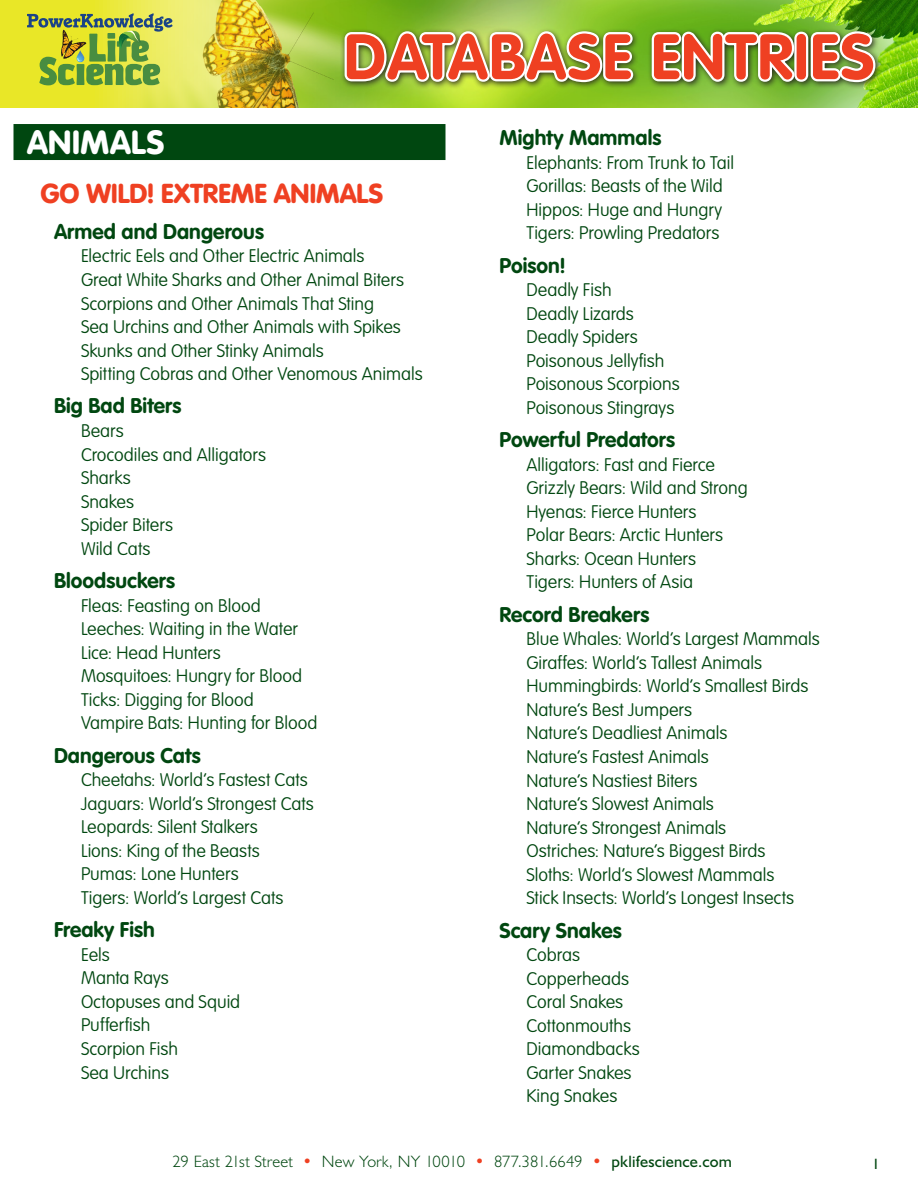
<style>
.page{position:relative;width:918px;height:1188px;background:#fff}
.page>*{position:absolute;margin:0;border:0;box-sizing:border-box;transform-origin:0 0}
.t1{font:700 63px "VAG Rounded Std";letter-spacing:.02em;color:#ef4022}
.A_Head{font:900 33px "VAG Rounded Std";letter-spacing:.02em;color:#fff}
.B_Head{font:900 27px "VAG Rounded Std";color:#ef4022}
.Series{font:700 21px "VAG Rounded Std";letter-spacing:.005em;color:#004710}
.Basic_Body{font:100 18px "VAG Rounded Std";color:#004710}
.t2{font:300 16.5px "Humanist 521 BT";letter-spacing:.005em;color:#004710}
.t3{font:15px "Humanist 521 BT";color:#004710}
.s1{color:#ef4022}
.s2{font-weight:400}
</style>
<div class="page">
<div style="left:0;top:0;width:918px;height:108px;background:#e9e727"></div>
<img style="left:92px;top:0;width:826px;height:108px">
<div style="left:340px;top:27px;width:542px;height:62px;background:#231f20;opacity:.9"></div>
<img style="left:342px;top:29px;width:293px;height:55px">
<svg style="left:649px;top:29px;width:148px;height:56px;background:#97ab81"></svg>
<div style="left:794px;top:32px;width:14px;height:50px;border:4px solid #fff;border-radius:5px"></div>
<img style="left:808px;top:29px;width:70px;height:55px">
<svg style="left:27px;top:13px;width:146px;height:72px"></svg>
<div style="left:14px;top:124px;width:432px;height:36px;background:#004710"></div>
<h1 class="t1" style="left:344px;top:20px;width:532px">DATABASE ENTRIES</h1>
<p class="A_Head" style="left:27px;top:123px;width:139px">ANIMALS</p>
<p class="B_Head" style="left:40px;top:177px;width:344px">GO WILD! EXTREME ANIMALS</p>
<p class="Series" style="left:54px;top:219px;width:211px">Armed and Dangerous</p>
<p class="Basic_Body" style="left:81px;top:246px;width:285px">Electric Eels and Other Electric Animals</p>
<p class="Basic_Body" style="left:81px;top:269px;width:325px">Great White Sharks and Other Animal Biters</p>
<p class="Basic_Body" style="left:81px;top:293px;width:295px">Scorpions and Other Animals That Sting</p>
<p class="Basic_Body" style="left:81px;top:316px;width:321px">Sea Urchins and Other Animals with Spikes</p>
<p class="Basic_Body" style="left:81px;top:340px;width:244px">Skunks and Other Stinky Animals</p>
<p class="Basic_Body" style="left:81px;top:364px;width:343px">Spitting Cobras and Other Venomous Animals</p>
<p class="Series" style="left:54px;top:394px;width:129px">Big Bad Biters</p>
<p class="Basic_Body" style="left:81px;top:420px;width:44px">Bears</p>
<p class="Basic_Body" style="left:81px;top:444px;width:187px">Crocodiles and Alligators</p>
<p class="Basic_Body" style="left:81px;top:468px;width:51px">Sharks</p>
<p class="Basic_Body" style="left:81px;top:491px;width:55px">Snakes</p>
<p class="Basic_Body" style="left:81px;top:515px;width:93px">Spider Biters</p>
<p class="Basic_Body" style="left:81px;top:538px;width:71px">Wild Cats</p>
<p class="Series" style="left:54px;top:568px;width:123px">Bloodsuckers</p>
<p class="Basic_Body" style="left:81px;top:595px;width:181px">Fleas: Feasting on Blood</p>
<p class="Basic_Body" style="left:81px;top:619px;width:219px">Leeches: Waiting in the Water</p>
<p class="Basic_Body" style="left:81px;top:642px;width:141px">Lice: Head Hunters</p>
<p class="Basic_Body" style="left:81px;top:666px;width:223px">Mosquitoes: Hungry for Blood</p>
<p class="Basic_Body" style="left:81px;top:689px;width:174px">Ticks: Digging for Blood</p>
<p class="Basic_Body" style="left:81px;top:713px;width:238px">Vampire Bats: Hunting for Blood</p>
<p class="Series" style="left:54px;top:743px;width:148px">Dangerous Cats</p>
<p class="Basic_Body" style="left:81px;top:770px;width:228px">Cheetahs: World’s Fastest Cats</p>
<p class="Basic_Body" style="left:81px;top:793px;width:234px">Jaguars: World’s Strongest Cats</p>
<p class="Basic_Body" style="left:81px;top:817px;width:178px">Leopards: Silent Stalkers</p>
<p class="Basic_Body" style="left:81px;top:840px;width:180px">Lions: King of the Beasts</p>
<p class="Basic_Body" style="left:81px;top:864px;width:159px">Pumas: Lone Hunters</p>
<p class="Basic_Body" style="left:81px;top:887px;width:204px">Tigers: World’s Largest Cats</p>
<p class="Series" style="left:54px;top:918px;width:102px">Freaky Fish</p>
<p class="Basic_Body" style="left:81px;top:944px;width:30px">Eels</p>
<p class="Basic_Body" style="left:81px;top:968px;width:89px">Manta Rays</p>
<p class="Basic_Body" style="left:81px;top:991px;width:161px">Octopuses and Squid</p>
<p class="Basic_Body" style="left:81px;top:1015px;width:71px">Pufferfish</p>
<p class="Basic_Body" style="left:81px;top:1038px;width:99px">Scorpion Fish</p>
<p class="Basic_Body" style="left:81px;top:1062px;width:90px">Sea Urchins</p>
<p class="Series" style="left:500px;top:125px;width:164px">Mighty Mammals</p>
<p class="Basic_Body" style="left:526px;top:152px;width:209px">Elephants: From Trunk to Tail</p>
<p class="Basic_Body" style="left:526px;top:176px;width:198px">Gorillas: Beasts of the Wild</p>
<p class="Basic_Body" style="left:526px;top:199px;width:197px">Hippos: Huge and Hungry</p>
<p class="Basic_Body" style="left:526px;top:223px;width:195px">Tigers: Prowling Predators</p>
<p class="Series" style="left:500px;top:253px;width:68px">Poison!</p>
<p class="Basic_Body" style="left:526px;top:279px;width:87px">Deadly Fish</p>
<p class="Basic_Body" style="left:526px;top:303px;width:109px">Deadly Lizards</p>
<p class="Basic_Body" style="left:526px;top:327px;width:113px">Deadly Spiders</p>
<p class="Basic_Body" style="left:526px;top:350px;width:140px">Poisonous Jellyfish</p>
<p class="Basic_Body" style="left:526px;top:374px;width:155px">Poisonous Scorpions</p>
<p class="Basic_Body" style="left:526px;top:397px;width:149px">Poisonous Stingrays</p>
<p class="Series" style="left:500px;top:427px;width:177px">Powerful Predators</p>
<p class="Basic_Body" style="left:526px;top:454px;width:190px">Alligators: Fast and Fierce</p>
<p class="Basic_Body" style="left:526px;top:478px;width:223px">Grizzly Bears: Wild and Strong</p>
<p class="Basic_Body" style="left:526px;top:501px;width:172px">Hyenas: Fierce Hunters</p>
<p class="Basic_Body" style="left:526px;top:525px;width:198px">Polar Bears: Arctic Hunters</p>
<p class="Basic_Body" style="left:526px;top:548px;width:171px">Sharks: Ocean Hunters</p>
<p class="Basic_Body" style="left:526px;top:572px;width:168px">Tigers: Hunters of Asia</p>
<p class="Series" style="left:500px;top:602px;width:151px">Record Breakers</p>
<p class="Basic_Body" style="left:526px;top:629px;width:295px">Blue Whales: World’s Largest Mammals</p>
<p class="Basic_Body" style="left:526px;top:652px;width:237px">Giraffes: World’s Tallest Animals</p>
<p class="Basic_Body" style="left:526px;top:676px;width:284px">Hummingbirds: World’s Smallest Birds</p>
<p class="Basic_Body" style="left:526px;top:699px;width:167px">Nature’s Best Jumpers</p>
<p class="Basic_Body" style="left:526px;top:723px;width:202px">Nature’s Deadliest Animals</p>
<p class="Basic_Body" style="left:526px;top:746px;width:184px">Nature’s Fastest Animals</p>
<p class="Basic_Body" style="left:526px;top:770px;width:172px">Nature’s Nastiest Biters</p>
<p class="Basic_Body" style="left:526px;top:794px;width:189px">Nature’s Slowest Animals</p>
<p class="Basic_Body" style="left:526px;top:817px;width:201px">Nature’s Strongest Animals</p>
<p class="Basic_Body" style="left:526px;top:841px;width:240px">Ostriches: Nature’s Biggest Birds</p>
<p class="Basic_Body" style="left:526px;top:864px;width:249px">Sloths: World’s Slowest Mammals</p>
<p class="Basic_Body" style="left:526px;top:888px;width:269px">Stick Insects: World’s Longest Insects</p>
<p class="Series" style="left:500px;top:918px;width:124px">Scary Snakes</p>
<p class="Basic_Body" style="left:526px;top:945px;width:55px">Cobras</p>
<p class="Basic_Body" style="left:526px;top:968px;width:104px">Copperheads</p>
<p class="Basic_Body" style="left:526px;top:992px;width:98px">Coral Snakes</p>
<p class="Basic_Body" style="left:526px;top:1015px;width:106px">Cottonmouths</p>
<p class="Basic_Body" style="left:526px;top:1039px;width:115px">Diamondbacks</p>
<p class="Basic_Body" style="left:526px;top:1062px;width:107px">Garter Snakes</p>
<p class="Basic_Body" style="left:526px;top:1086px;width:92px">King Snakes</p>
<p class="t2" style="left:172px;top:1151px;width:561px">29 East 21st Street <span class="s1">•</span> New York, NY 10010 <span class="s1">•</span> 877.381.6649 <span class="s1">•</span> <span class="s2">pklifescience.com</span></p>
<p class="t3" style="left:872px;top:1154px;width:9px">1</p>
</div>
